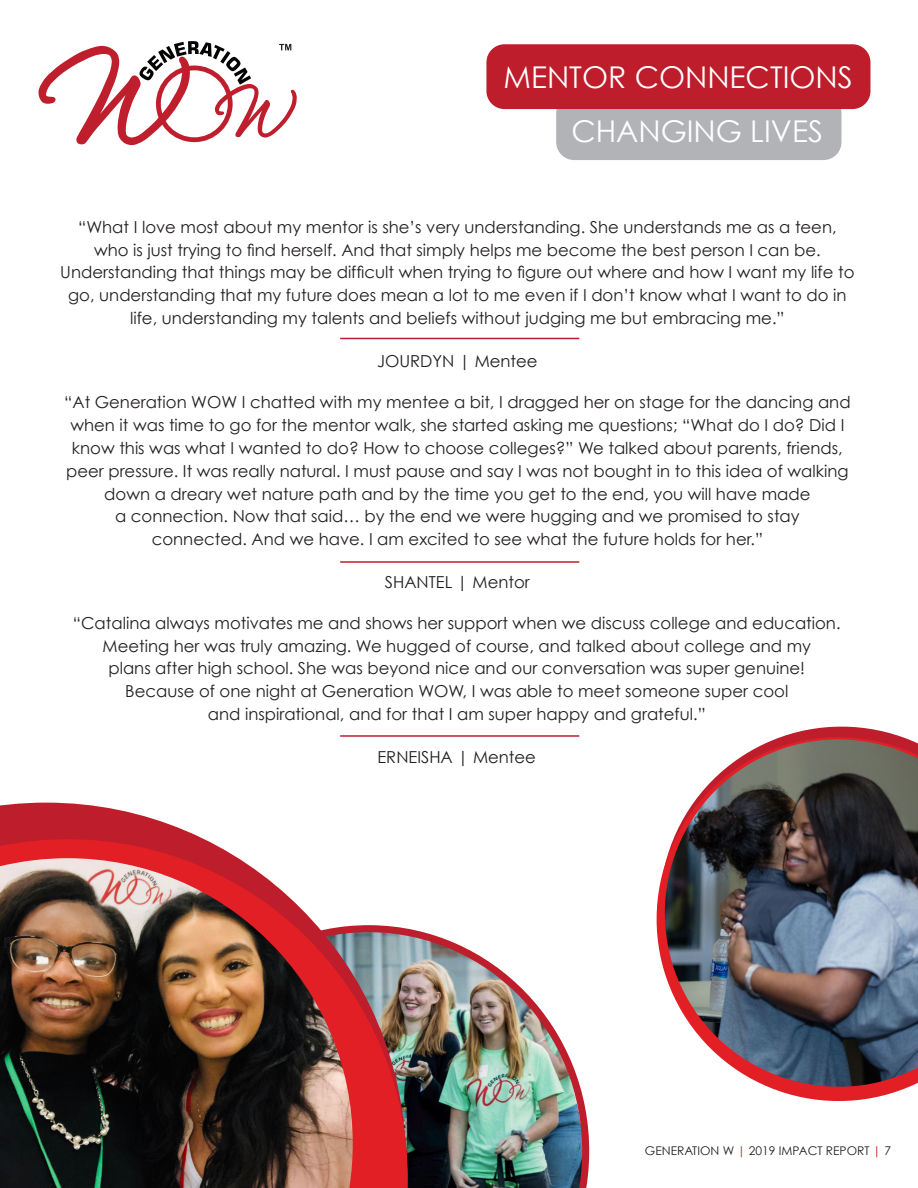
<style>
.page{position:relative;width:918px;height:1188px;background:#fff}
.page>*{position:absolute;margin:0;border:0;box-sizing:border-box;transform-origin:0 0}
.t1{font:30px "Century Gothic";color:#fff}
.t2{font:16.5px/22.8px "Century Gothic";color:#231f20;text-align:center}
.t3{font:12px "Century Gothic";color:#231f20}
.s1{color:#be1d2c}
</style>
<div class="page">
<svg style="left:776px;top:726px;width:131px;height:375px"></svg>
<img style="left:656px;top:739px;width:262px;height:352px">
<img style="left:408px;top:928px;width:182px;height:260px">
<div style="left:556px;top:95px;width:285px;height:65px;background:#b2b3b7;border-radius:18px"></div>
<div style="left:486px;top:44px;width:384px;height:65px;background:#be1d2c;border-radius:18px"></div>
<svg style="left:0;top:803px;width:204px;height:36px;fill:#be1d2c"></svg>
<svg style="left:0;top:839px;width:408px;height:349px"></svg>
<img style="left:0;top:858px;width:353px;height:330px">
<hr style="left:340px;top:338px;width:239px;height:1px;background:#be1d2c">
<svg style="left:38px;top:41px;width:259px;height:104px"></svg>
<hr style="left:340px;top:561px;width:239px;height:2px;background:#be1d2c">
<hr style="left:340px;top:735px;width:239px;height:2px;background:#be1d2c">
<p class="t1" style="left:503px;top:59px;width:351px">MENTOR CONNECTIONS</p>
<p class="t1" style="left:571px;top:113px;width:253px">CHANGING LIVES</p>
<p class="t2" style="left:60px;top:215px;width:796px">“What I love most about my mentor is she’s very understanding. She understands me as a teen, who is just trying to find herself. And that simply helps me become the best person I can be.<br>Understanding that things may be difficult when trying to figure out where and how I want my life to go, understanding that my future does mean a lot to me even if I don’t know what I want to do in life, understanding my talents and beliefs without judging me but embracing me.”</p>
<p class="t2" style="left:377px;top:349px;width:162px">JOURDYN | Mentee</p>
<p class="t2" style="left:64px;top:391px;width:788px">“At Generation WOW I chatted with my mentee a bit, I dragged her on stage for the dancing and when it was time to go for the mentor walk, she started asking me questions; “What do I do? Did I know this was what I wanted to do? How to choose colleges?” We talked about parents, friends, peer pressure. It was really natural. I must pause and say I was not bought in to this idea of walking down a dreary wet nature path and by the time you get to the end, you will have made</p>
<p class="t2" style="left:115px;top:505px;width:686px">a connection. Now that said… by the end we were hugging and we promised to stay</p>
<p class="t2" style="left:152px;top:528px;width:613px">connected. And we have. I am excited to see what the future holds for her.”</p>
<p class="t2" style="left:385px;top:570px;width:146px">SHANTEL | Mentor</p>
<p class="t2" style="left:73px;top:611px;width:769px">“Catalina always motivates me and shows her support when we discuss college and education.<br>Meeting her was truly amazing. We hugged of course, and talked about college and my</p>
<p class="t2" style="left:108px;top:657px;width:698px">plans after high school. She was beyond nice and our conversation was super genuine!</p>
<p class="t2" style="left:125px;top:680px;width:665px">Because of one night at Generation WOW, I was able to meet someone super cool</p>
<p class="t2" style="left:208px;top:702px;width:499px">and inspirational, and for that I am super happy and grateful.”</p>
<p class="t2" style="left:377px;top:745px;width:160px">ERNEISHA | Mentee</p>
<p class="t3" style="left:645px;top:1144px;width:248px">GENERATION W <span class="s1">|</span> 2019 IMPACT REPORT <span class="s1">|</span> 7</p>
</div>
